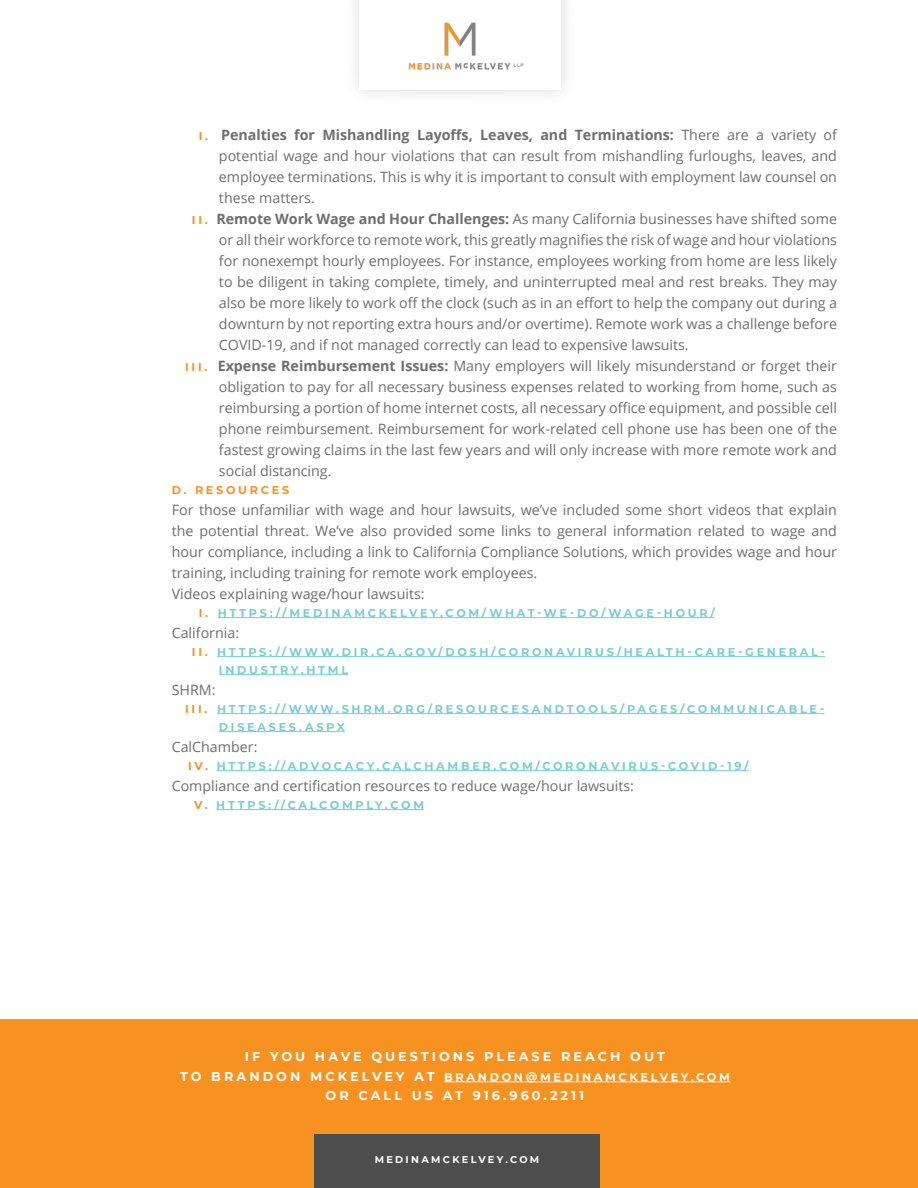
<style>
.page{position:relative;width:918px;height:1188px;background:#fff}
.page>*{position:absolute;margin:0;border:0;box-sizing:border-box;transform-origin:0 0}
.t1{font:14.25px/21px "Open Sans";color:#6f6e6f}
.t2{font:700 14.25px "Open Sans";color:#6f6e6f}
.t3{font:700 12.75px "Montserrat";letter-spacing:.24em;color:#fff}
.t4{font:700 11.25px/18px "Montserrat";letter-spacing:.24em;color:#78cdd4}
.t5{font:700 11.25px "Montserrat";letter-spacing:.24em;color:#fff}
.t6{font:700 11.25px "Montserrat";letter-spacing:.24em;color:#f79220}
.t7{font:700 9.75px "Montserrat";letter-spacing:.24em;color:#fff}
.s1{font-family:"Montserrat";font-size:11.25px;color:#f79220}
.s2{font-weight:400}
.s3{font-family:"Montserrat";font-weight:700;font-size:11.25px;color:#f79220}
.s4{font-weight:700}
.s5{color:#f79220}
.s6{font-size:12.75px}
</style>
<div class="page">
<div style="left:0;top:1020px;width:918px;height:168px;background:#f79220"></div>
<hr style="left:444px;top:1082px;width:286px;height:1px;background:#fff">
<div style="left:344px;top:0;width:232px;height:104px;background:#f9f9f9"></div>
<div style="left:359px;top:0;width:202px;height:89px;background:#fff"></div>
<img style="left:408px;top:22px;width:116px;height:48px">
<div style="left:314px;top:1134px;width:286px;height:54px;background:#4e4d4d"></div>
<hr style="left:218px;top:617px;width:497px;height:1px;background:#78cdd4">
<hr style="left:217px;top:656px;width:608px;height:1px;background:#78cdd4">
<hr style="left:219px;top:674px;width:129px;height:1px;background:#78cdd4">
<hr style="left:217px;top:713px;width:607px;height:1px;background:#78cdd4">
<hr style="left:219px;top:731px;width:126px;height:1px;background:#78cdd4">
<hr style="left:217px;top:770px;width:532px;height:1px;background:#78cdd4">
<hr style="left:216px;top:809px;width:208px;height:1px;background:#78cdd4">
<p class="t2" style="left:199px;top:125px;width:640px"><span class="s1">I .</span> Penalties for Mishandling Layoffs, Leaves, and Terminations: <span class="s2">There are a variety of</span></p>
<p class="t1" style="left:219px;top:145px;width:620px">potential wage and hour violations that can result from mishandling furloughs, leaves, and</p>
<p class="t1" style="left:219px;top:166px;width:620px">employee terminations. This is why it is important to consult with employment law counsel on</p>
<p class="t1" style="left:219px;top:187px;width:97px">these matters.</p>
<p class="t1" style="left:192px;top:208px;width:647px"><span class="s3">I I .</span> <span class="s4">Remote Work Wage and Hour Challenges:</span> As many California businesses have shifted some</p>
<p class="t1" style="left:219px;top:229px;width:620px">or all their workforce to remote work, this greatly magnifies the risk of wage and hour violations</p>
<p class="t1" style="left:219px;top:250px;width:620px">for nonexempt hourly employees. For instance, employees working from home are less likely</p>
<p class="t1" style="left:219px;top:271px;width:620px">to be diligent in taking complete, timely, and uninterrupted meal and rest breaks. They may</p>
<p class="t1" style="left:219px;top:292px;width:620px">also be more likely to work off the clock (such as in an effort to help the company out during a</p>
<p class="t1" style="left:219px;top:313px;width:620px">downturn by not reporting extra hours and/or overtime). Remote work was a challenge before</p>
<p class="t1" style="left:219px;top:334px;width:471px">COVID-19, and if not managed correctly can lead to expensive lawsuits.</p>
<p class="t1" style="left:185px;top:355px;width:653px"><span class="s3">I I I .</span> <span class="s4">Expense Reimbursement Issues:</span> Many employers will likely misunderstand or forget their</p>
<p class="t1" style="left:219px;top:376px;width:620px">obligation to pay for all necessary business expenses related to working from home, such as</p>
<p class="t1" style="left:219px;top:397px;width:620px">reimbursing a portion of home internet costs, all necessary office equipment, and possible cell</p>
<p class="t1" style="left:219px;top:418px;width:620px">phone reimbursement. Reimbursement for work-related cell phone use has been one of the</p>
<p class="t1" style="left:219px;top:439px;width:620px">fastest growing claims in the last few years and will only increase with more remote work and</p>
<p class="t1" style="left:219px;top:460px;width:114px">social distancing.</p>
<p class="t6" style="left:172px;top:482px;width:119px">D. RESOURCES</p>
<p class="t1" style="left:172px;top:499px;width:667px">For those unfamiliar with wage and hour lawsuits, we’ve included some short videos that explain the potential threat. We’ve also provided some links to general information related to wage and hour compliance, including a link to California Compliance Solutions, which provides wage and hour training, including training for remote work employees.<br>Videos explaining wage/hour lawsuits:</p>
<p class="t4" style="left:199px;top:603px;width:518px"><span class="s5">I.</span> HTTPS://MEDINAMCKELVEY.COM/WHAT-WE-DO/WAGE-HOUR/</p>
<p class="t1" style="left:172px;top:622px;width:69px">California:</p>
<p class="t4" style="left:219px;top:642px;width:608px;text-indent:-27px"><span class="s5">II.</span> HTTPS://WWW.DIR.CA.GOV/DOSH/CORONAVIRUS/HEALTH-CARE-GENERAL-<br>INDUSTRY.HTML</p>
<p class="t1" style="left:172px;top:679px;width:45px">SHRM:</p>
<p class="t4" style="left:219px;top:699px;width:607px;text-indent:-34px"><span class="s5">III.</span> HTTPS://WWW.SHRM.ORG/RESOURCESANDTOOLS/PAGES/COMMUNICABLE-<br>DISEASES.ASPX</p>
<p class="t1" style="left:172px;top:736px;width:87px">CalChamber:</p>
<p class="t4" style="left:188px;top:756px;width:562px"><span class="s5">IV.</span> HTTPS://ADVOCACY.CALCHAMBER.COM/CORONAVIRUS-COVID-19/</p>
<p class="t1" style="left:172px;top:775px;width:464px">Compliance and certification resources to reduce wage/hour lawsuits:</p>
<p class="t4" style="left:194px;top:795px;width:231px"><span class="s5">V.</span> HTTPS://CALCOMPLY.COM</p>
<p class="t3" style="left:245px;top:1048px;width:421px">IF YOU HAVE QUESTIONS PLEASE REACH OUT</p>
<p class="t5" style="left:180px;top:1069px;width:551px"><span class="s6">TO BRANDON MCKELVEY AT</span> BRANDON@MEDINAMCKELVEY.COM</p>
<p class="t3" style="left:326px;top:1087px;width:260px">OR CALL US AT 916.960.2211</p>
<p class="t7" style="left:375px;top:1152px;width:166px">MEDINAMCKELVEY.COM</p>
</div>
